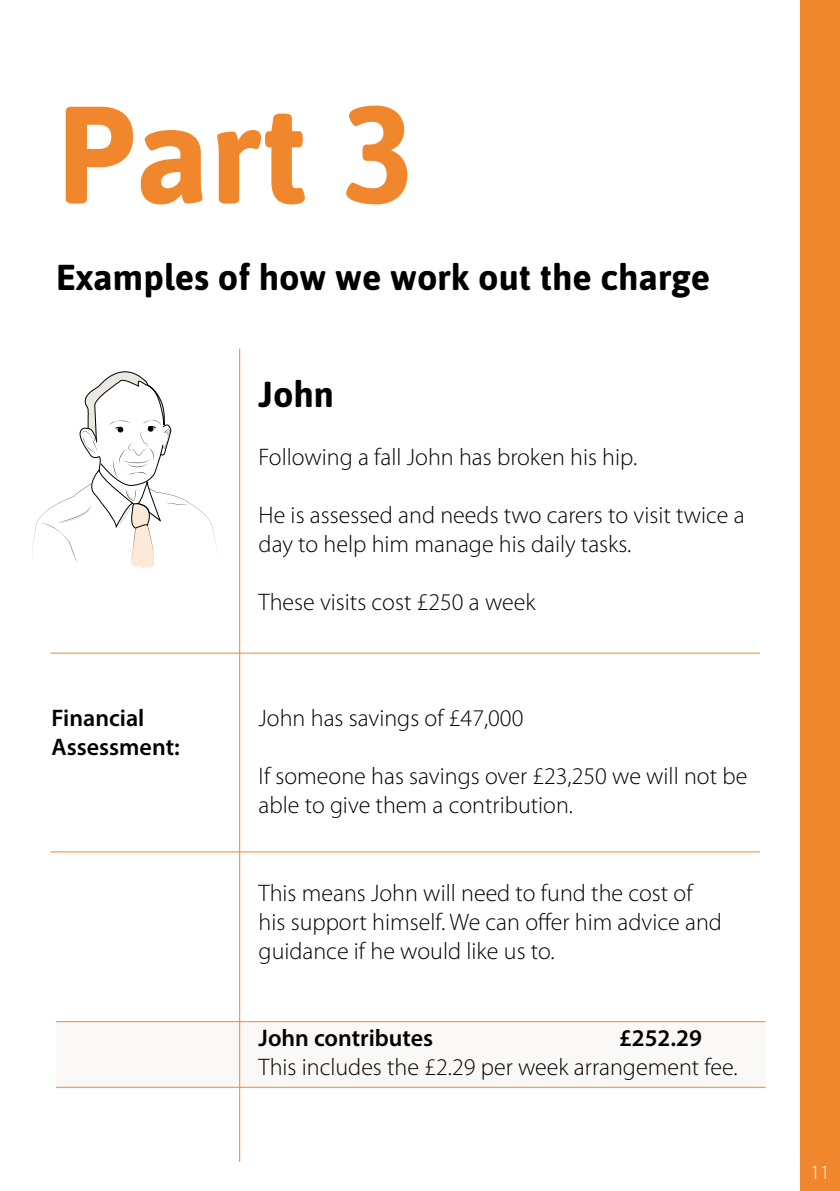
<style>
.page{position:relative;width:840px;height:1191px;background:#fff}
.page>*{position:absolute;margin:0;border:0;box-sizing:border-box;transform-origin:0 0}
.Headline{font:700 138px "Asap";color:#f1872c}
.Sub_heading{font:700 36px "Asap";color:#000}
.Body_Text{font:300 24px/29px "Myriad Pro";color:#000}
.Body_Text-2{font:600 24px/29px "Myriad Pro";color:#000}
.t1{font:300 20px "Myriad Pro";color:#fff}
</style>
<div class="page">
<div style="left:799px;top:0;width:40px;height:1191px;background:#f1872c"></div>
<div style="left:56px;top:1022px;width:709px;height:67px;background:#faf9f7"></div>
<hr style="left:50px;top:653px;width:709px;height:1px;background:#f1872c">
<hr style="left:50px;top:851px;width:709px;height:1px;background:#f1872c">
<hr style="left:56px;top:1021px;width:709px;height:1px;background:#f1872c">
<hr style="left:56px;top:1087px;width:709px;height:1px;background:#f1872c">
<hr style="left:239px;top:348px;width:1px;height:814px;background:#f1872c">
<svg style="left:32px;top:371px;width:185px;height:197px"></svg>
<p class="Headline" style="left:56px;top:74px;width:360px">Part 3</p>
<p class="Sub_heading" style="left:56px;top:257px;width:655px">Examples of how we work out the charge</p>
<p class="Sub_heading" style="left:258px;top:373px;width:77px">John</p>
<p class="Body_Text-2" style="left:52px;top:703px;width:130px">Financial<br>Assessment:</p>
<p class="Body_Text" style="left:258px;top:442px;width:380px">Following a fall John has broken his hip.</p>
<p class="Body_Text" style="left:258px;top:500px;width:487px">He is assessed and needs two carers to visit twice a day to help him manage his daily tasks.</p>
<p class="Body_Text" style="left:258px;top:587px;width:278px">These visits cost £250 a week</p>
<p class="Body_Text" style="left:258px;top:703px;width:266px">John has savings of £47,000</p>
<p class="Body_Text" style="left:258px;top:761px;width:490px">If someone has savings over £23,250 we will not be able to give them a contribution.</p>
<p class="Body_Text" style="left:258px;top:877px;width:464px">This means John will need to fund the cost of his support himself. We can offer him advice and guidance if he would like us to.</p>
<p class="Body_Text-2" style="left:258px;top:1022px;width:176px">John contributes</p>
<p class="Body_Text-2" style="left:618px;top:1022px;width:84px">£252.29</p>
<p class="Body_Text" style="left:258px;top:1052px;width:480px">This includes the £2.29 per week arrangement fee.</p>
<p class="t1" style="left:810px;top:1160px;width:21px">11</p>
</div>
